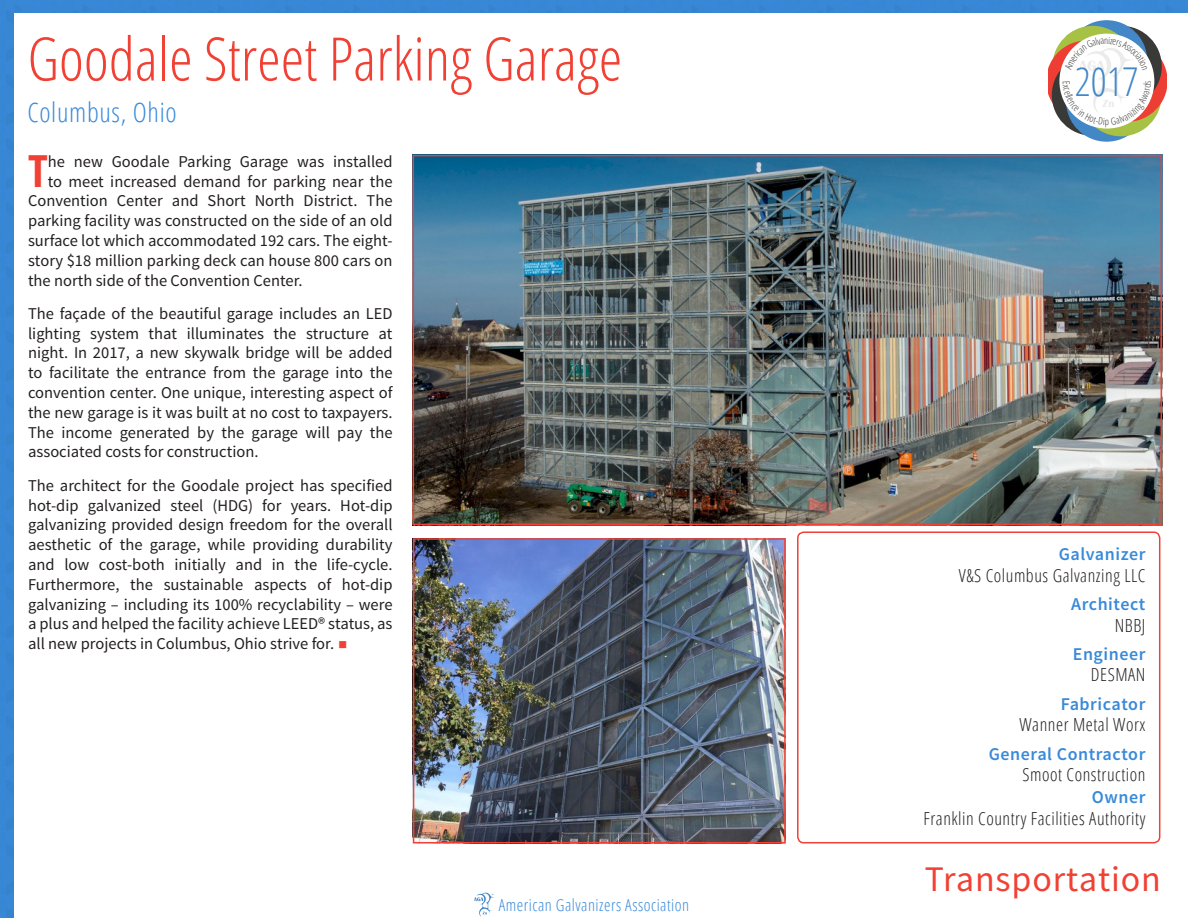
<style>
.page{position:relative;width:1188px;height:918px;background:#3887d5}
.page>*{position:absolute;margin:0;border:0;box-sizing:border-box;transform-origin:0 0}
.Project_Title{font:300 condensed 60px "Open Sans";color:#f14034}
.Body_Text{font:700 condensed 44.25px "Open Sans";color:#f14034}
.t1{font:300 condensed 39.75px "Open Sans";color:#4387c7}
.Project_Location{font:36px "Source Sans Pro";letter-spacing:.025em;color:#f14034}
.Project_Location-2{font:300 condensed 27px "Open Sans";letter-spacing:.025em;color:#398ad9}
.Project_Member{font:300 condensed 18px/21.6px "Open Sans";letter-spacing:.03em;color:#231f20;text-align:right}
.Project_Member-2{font:600 18px/21.6px "Source Sans Pro";letter-spacing:.03em;color:#398ad9;text-align:right}
.Project_Member_Title{font:600 18px "Source Sans Pro";letter-spacing:.03em;color:#398ad9}
.Body_Text-2{font:16.5px/19.8px "Source Sans Pro";color:#231f20;text-align:justify}
.t2{font:300 condensed 16.5px "Open Sans";letter-spacing:.03em;color:#398ad9}
.t3{font:300 condensed 9.75px "Open Sans";color:#393938}
.s1{font-family:"Source Sans Pro";font-weight:600;font-stretch:normal;color:#398ad9}
.s2{font-family:"Open Sans";font-weight:300;font-stretch:condensed;color:#231f20}
</style>
<div class="page">
<div style="left:15px;top:14px;width:1173px;height:904px;background:#fff"></div>
<div style="left:1066px;top:60px;width:81px;height:82px;background:#4387c7;border-radius:50%"></div>
<svg style="left:1080px;top:55px;width:82px;height:81px"></svg>
<div style="left:1086px;top:41px;width:81px;height:81px;background:#ee3e34;border-radius:50%"></div>
<svg style="left:1081px;top:26px;width:81px;height:81px"></svg>
<svg style="left:474px;top:893px;width:20px;height:24px"></svg>
<div style="left:797px;top:531px;width:363px;height:312px;border:2px solid #f14034;border-radius:6px"></div>
<img style="left:416px;top:158px;width:743px;height:364px">
<div style="left:413px;top:155px;width:749px;height:370px;border:2px solid #f14034"></div>
<img style="left:416px;top:541px;width:367px;height:299px">
<div style="left:413px;top:538px;width:373px;height:305px;border:2px solid #f14034"></div>
<svg style="left:1048px;top:20px;width:103px;height:105px"></svg>
<p class="Project_Title" style="left:27px;top:18px;width:596px">Goodale Street Parking Garage</p>
<p class="Project_Location-2" style="left:27px;top:93px;width:151px">Columbus, Ohio</p>
<p class="Body_Text" style="left:28px;top:140px;width:21px">T</p>
<p class="Body_Text-2" style="left:48px;top:152px;width:346px">he new Goodale Parking Garage was installed</p>
<p class="Body_Text-2" style="left:48px;top:171px;width:346px">to meet increased demand for parking near the</p>
<p class="Body_Text-2" style="left:28px;top:191px;width:366px">Convention Center and Short North District. The</p>
<p class="Body_Text-2" style="left:28px;top:211px;width:366px">parking facility was constructed on the side of an old</p>
<p class="Body_Text-2" style="left:28px;top:231px;width:366px">surface lot which accommodated 192 cars. The eight-</p>
<p class="Body_Text-2" style="left:28px;top:251px;width:366px">story $18 million parking deck can house 800 cars on</p>
<p class="Body_Text-2" style="left:28px;top:270px;width:276px">the north side of the Convention Center.</p>
<p class="Body_Text-2" style="left:28px;top:304px;width:366px">The façade of the beautiful garage includes an LED lighting system that illuminates the structure at night. In 2017, a new skywalk bridge will be added to facilitate the entrance from the garage into the convention center. One unique, interesting aspect of the new garage is it was built at no cost to taxpayers.<br>The income generated by the garage will pay the associated costs for construction.</p>
<p class="Body_Text-2" style="left:28px;top:476px;width:366px">The architect for the Goodale project has specified hot-dip galvanized steel (HDG) for years. Hot-dip galvanizing provided design freedom for the overall aesthetic of the garage, while providing durability and low cost-both initially and in the life-cycle.<br>Furthermore, the sustainable aspects of hot-dip galvanizing – including its 100% recyclability – were a plus and helped the facility achieve LEED® status, as all new projects in Columbus, Ohio strive for.</p>
<p class="t2" style="left:499px;top:894px;width:192px">American Galvanizers Association</p>
<h3 class="t1" style="left:1075px;top:54px;width:65px">2017</h3>
<p class="t3" style="left:1105px;top:115px;width:6px">p</p>
<p class="Project_Member_Title" style="left:1059px;top:543px;width:88px">Galvanizer</p>
<p class="Project_Member" style="left:959px;top:564px;width:188px">V&amp;S Columbus Galvanzing LLC</p>
<p class="Project_Member-2" style="left:1071px;top:594px;width:76px">Architect</p>
<p class="Project_Member" style="left:1115px;top:614px;width:32px">NBBJ</p>
<p class="Project_Member-2" style="left:1073px;top:644px;width:74px">Engineer</p>
<p class="Project_Member" style="left:1091px;top:664px;width:56px">DESMAN</p>
<p class="Project_Member" style="left:1020px;top:692px;width:127px"><span class="s1">Fabricator<br></span>Wanner Metal Worx</p>
<p class="Project_Member-2" style="left:989px;top:743px;width:158px">General Contractor<br><span class="s2">Smoot Construction</span></p>
<p class="Project_Member-2" style="left:1092px;top:787px;width:55px">Owner</p>
<p class="Project_Member" style="left:924px;top:807px;width:223px">Franklin Country Facilities Authority</p>
<p class="Project_Location" style="left:925px;top:857px;width:238px">Transportation</p>
</div>
